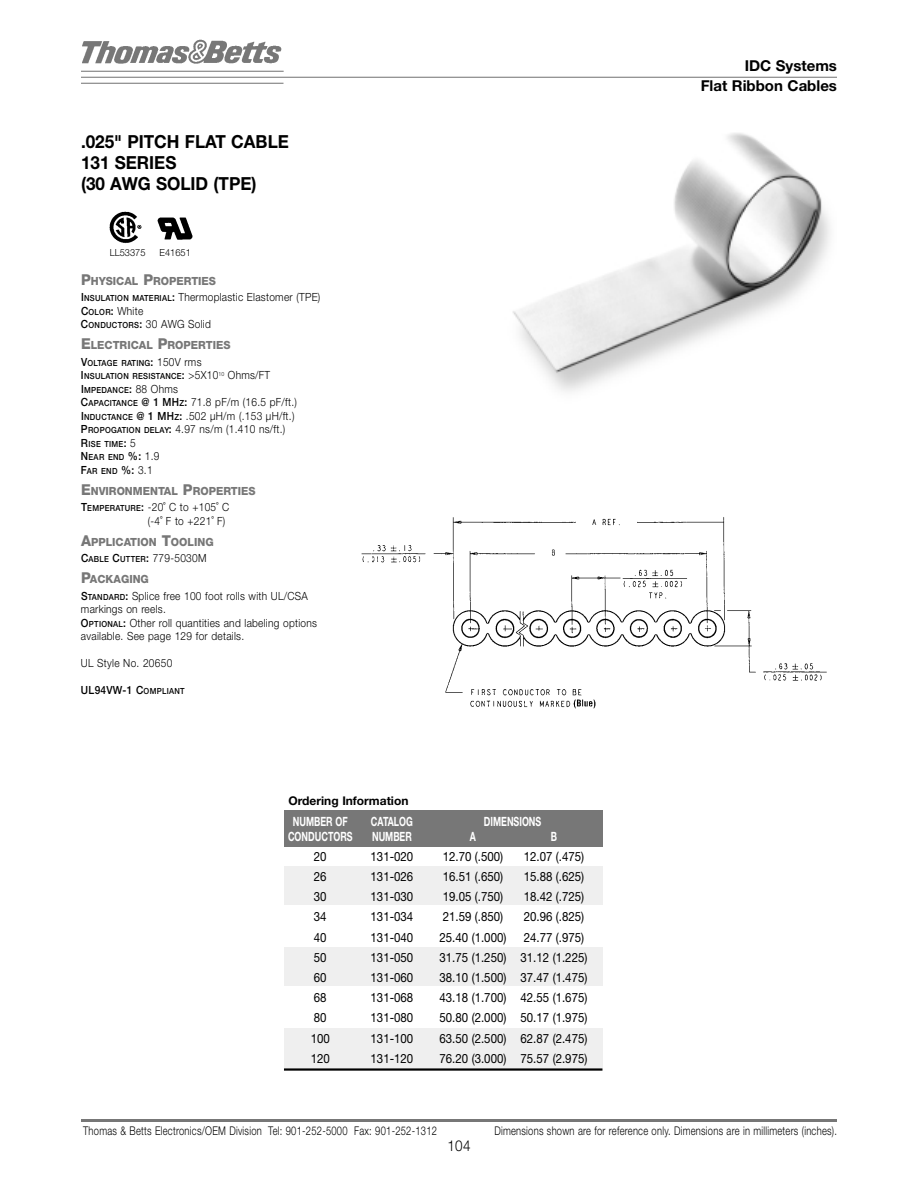
<style>
.page{position:relative;width:918px;height:1188px;background:#fff}
.page>*{position:absolute;margin:0;border:0;box-sizing:border-box;transform-origin:0 0}
.t1{font:700 18px/21px "Helvetica Neue";color:#000;scale:.95 1}
.t2{font:700 15px/19.5px "Helvetica Neue";color:#000;text-align:right}
.t3{font:300 15px "Helvetica Neue";color:#000;scale:.9 1}
.t4{font:12.75px "Helvetica Neue";color:#000;scale:.9 1}
.t5{font:700 12.75px "Helvetica Neue";color:#fff;scale:.7 1}
.t6{font:300 12px "Helvetica Neue";letter-spacing:.03em;color:#000;scale:.78 1}
.t7{font:700 12px "Helvetica Neue";color:#000}
.t8{font:300 11.25px/13.5px "Helvetica Neue";letter-spacing:.03em;color:#000;scale:.9 1}
.t9{font:800 11.25px/16.5px "Helvetica Neue";color:#777;scale:.95 1}
.t10{font:500 11.25px "Helvetica Neue";letter-spacing:.03em;color:#000;scale:.9 1}
.t11{font:300 9.75px "Helvetica Neue";color:#000;scale:.95 1}
.t12{font:500 8.4px/13.5px "Helvetica Neue";letter-spacing:.035em;color:#000;scale:.9 1}
.s1{font-weight:800;font-size:15px;color:#777}
.s2{font-weight:800;color:#777}
.s3{font-weight:500}
.s4{font-weight:500;font-size:8.4px}
.s5{font-size:15px}
.s6{font-size:11.25px}
.s7{font-weight:300;font-size:11.25px}
.s8{font-weight:500;color:#000}
.s9{font-weight:500;font-size:8.4px;color:#000}
.s10{font-weight:300;color:#000}
.s11{font-size:8.4px}
</style>
<div class="page">
<img style="left:82px;top:39px;width:200px;height:25px">
<hr style="left:81px;top:71px;width:203px;height:1px;background:#777">
<hr style="left:81px;top:83px;width:203px;height:1px;background:#777">
<hr style="left:81px;top:77px;width:756px;height:1px;background:#777">
<hr style="left:81px;top:1119px;width:756px;height:3px;background:#777">
<img style="left:109px;top:211px;width:33px;height:33px">
<img style="left:157px;top:217px;width:36px;height:22px">
<img style="left:513px;top:133px;width:317px;height:259px">
<div style="left:284px;top:866px;width:319px;height:38px;background:#efefef"></div>
<div style="left:284px;top:947px;width:319px;height:39px;background:#efefef"></div>
<div style="left:284px;top:810px;width:318px;height:37px;background:#777"></div>
<div style="left:284px;top:1028px;width:318px;height:40px;background:#efefef"></div>
<hr style="left:284px;top:1068px;width:318px;height:3px;background:#000">
<img style="left:361px;top:517px;width:466px;height:192px">
<h1 class="t1" style="left:81px;top:133px;width:220px">.025" PITCH FLAT CABLE<br>131 SERIES<br>(30 AWG SOLID (TPE)</h1>
<p class="t11" style="left:110px;top:249px;width:39px">LL53375</p>
<p class="t11" style="left:160px;top:249px;width:34px">E41651</p>
<p class="t8" style="left:81px;top:274px;width:268px;line-height:16.5px"><span class="s1">P</span><span class="s2">HYSICAL</span> <span class="s1">P</span><span class="s2">ROPERTIES<br></span><span class="s3">I</span><span class="s4">NSULATION MATERIAL</span><span class="s3">:</span> Thermoplastic Elastomer (TPE)</p>
<p class="t8" style="left:81px;top:305px;width:146px"><span class="s3">C</span><span class="s4">OLOR</span><span class="s3">:</span> White<br><span class="s3">C</span><span class="s4">ONDUCTORS</span><span class="s3">:</span> 30 AWG Solid</p>
<p class="t9" style="left:81px;top:338px;width:159px"><span class="s5">E</span>LECTRICAL <span class="s5">P</span>ROPERTIES</p>
<p class="t12" style="left:81px;top:357px;width:212px"><span class="s6">V</span>OLTAGE RATING<span class="s6">:</span> <span class="s7">150V rms<br></span><span class="s6">I</span>NSULATION RESISTANCE<span class="s6">:</span> <span class="s7">&gt;5X10</span><sup>10</sup> <span class="s7">Ohms/FT<br></span><span class="s6">I</span>MPEDANCE<span class="s6">:</span> <span class="s7">88 Ohms</span></p>
<p class="t8" style="left:81px;top:397px;width:241px"><span class="s3">C</span><span class="s4">APACITANCE</span> <span class="s3">@ 1 MH</span><span class="s4">Z</span><span class="s3">:</span> 71.8 pF/m (16.5 pF/ft.)<br><span class="s3">I</span><span class="s4">NDUCTANCE</span> <span class="s3">@ 1 MH</span><span class="s4">Z</span><span class="s3">:</span> .502 µH/m (.153 µH/ft.)<br><span class="s3">P</span><span class="s4">ROPOGATION DELAY</span><span class="s3">:</span> 4.97 ns/m (1.410 ns/ft.)</p>
<p class="t12" style="left:81px;top:438px;width:89px"><span class="s6">R</span>ISE TIME<span class="s6">:</span> <span class="s7">5<br></span><span class="s6">N</span>EAR END <span class="s6">%:</span> <span class="s7">1.9<br></span><span class="s6">F</span>AR END <span class="s6">%:</span> <span class="s7">3.1</span></p>
<p class="t9" style="left:81px;top:484px;width:185px"><span class="s5">E</span>NVIRONMENTAL <span class="s5">P</span>ROPERTIES<br><span class="s8">T</span><span class="s9">EMPERATURE</span><span class="s8">:</span> <span class="s10">-20˚ C to +105˚ C</span></p>
<p class="t9" style="left:81px;top:511px;width:153px;line-height:21px;text-indent:67px"><span class="s10">(-4˚ F to +221˚ F)<br></span><span class="s5">A</span>PPLICATION <span class="s5">T</span>OOLING</p>
<p class="t12" style="left:81px;top:554px;width:141px"><span class="s6">C</span>ABLE <span class="s6">C</span>UTTER<span class="s6">:</span> <span class="s7">779-5030M</span></p>
<p class="t8" style="left:81px;top:572px;width:254px;line-height:16.5px"><span class="s1">P</span><span class="s2">ACKAGING<br></span><span class="s3">S</span><span class="s4">TANDARD</span><span class="s3">:</span> Splice free 100 foot rolls with UL/CSA</p>
<p class="t8" style="left:81px;top:604px;width:264px">markings on reels.<br><span class="s3">O</span><span class="s4">PTIONAL</span><span class="s3">:</span> Other roll quantities and labeling options available. See page 129 for details.</p>
<p class="t8" style="left:81px;top:658px;width:103px">UL Style No. 20650</p>
<p class="t10" style="left:81px;top:686px;width:117px">UL94VW-1 C<span class="s11">OMPLIANT</span></p>
<p class="t7" style="left:288px;top:797px;width:122px">Ordering Information</p>
<p class="t5" style="left:293px;top:817px;width:80px">NUMBER OF</p>
<p class="t5" style="left:371px;top:817px;width:61px">CATALOG</p>
<p class="t5" style="left:484px;top:817px;width:84px">DIMENSIONS</p>
<p class="t5" style="left:288px;top:831px;width:94px">CONDUCTORS</p>
<p class="t5" style="left:372px;top:831px;width:58px">NUMBER</p>
<p class="t5" style="left:470px;top:831px;width:10px">A</p>
<p class="t5" style="left:551px;top:831px;width:10px">B</p>
<p class="t4" style="left:314px;top:852px;width:16px">20</p>
<p class="t4" style="left:371px;top:852px;width:49px">131-020</p>
<p class="t4" style="left:443px;top:852px;width:69px">12.70 (.500)</p>
<p class="t4" style="left:524px;top:852px;width:69px">12.07 (.475)</p>
<p class="t4" style="left:314px;top:872px;width:16px">26</p>
<p class="t4" style="left:371px;top:872px;width:49px">131-026</p>
<p class="t4" style="left:443px;top:872px;width:69px">16.51 (.650)</p>
<p class="t4" style="left:524px;top:872px;width:69px">15.88 (.625)</p>
<p class="t4" style="left:314px;top:892px;width:16px">30</p>
<p class="t4" style="left:371px;top:892px;width:49px">131-030</p>
<p class="t4" style="left:443px;top:892px;width:69px">19.05 (.750)</p>
<p class="t4" style="left:524px;top:892px;width:69px">18.42 (.725)</p>
<p class="t4" style="left:314px;top:912px;width:16px">34</p>
<p class="t4" style="left:371px;top:912px;width:49px">131-034</p>
<p class="t4" style="left:443px;top:912px;width:69px">21.59 (.850)</p>
<p class="t4" style="left:524px;top:912px;width:69px">20.96 (.825)</p>
<p class="t4" style="left:314px;top:932px;width:16px">40</p>
<p class="t4" style="left:371px;top:932px;width:49px">131-040</p>
<p class="t4" style="left:440px;top:932px;width:76px">25.40 (1.000)</p>
<p class="t4" style="left:524px;top:932px;width:69px">24.77 (.975)</p>
<p class="t4" style="left:314px;top:953px;width:16px">50</p>
<p class="t4" style="left:371px;top:953px;width:49px">131-050</p>
<p class="t4" style="left:440px;top:953px;width:166px">31.75 (1.250) 31.12 (1.225)</p>
<p class="t4" style="left:314px;top:973px;width:16px">60</p>
<p class="t4" style="left:371px;top:973px;width:49px">131-060</p>
<p class="t4" style="left:440px;top:973px;width:166px">38.10 (1.500) 37.47 (1.475)</p>
<p class="t4" style="left:314px;top:993px;width:16px">68</p>
<p class="t4" style="left:371px;top:993px;width:49px">131-068</p>
<p class="t4" style="left:440px;top:993px;width:166px">43.18 (1.700) 42.55 (1.675)</p>
<p class="t4" style="left:314px;top:1013px;width:16px">80</p>
<p class="t4" style="left:371px;top:1013px;width:49px">131-080</p>
<p class="t4" style="left:440px;top:1013px;width:166px">50.80 (2.000) 50.17 (1.975)</p>
<p class="t4" style="left:311px;top:1033px;width:23px">100</p>
<p class="t4" style="left:371px;top:1033px;width:49px">131-100</p>
<p class="t4" style="left:440px;top:1033px;width:166px">63.50 (2.500) 62.87 (2.475)</p>
<p class="t4" style="left:311px;top:1054px;width:23px">120</p>
<p class="t4" style="left:371px;top:1054px;width:49px">131-120</p>
<p class="t4" style="left:440px;top:1054px;width:166px">76.20 (3.000) 75.57 (2.975)</p>
<h2 class="t2" style="left:701px;top:57px;width:138px">IDC Systems<br>Flat Ribbon Cables</h2>
<p class="t6" style="left:83px;top:1126px;width:455px">Thomas &amp; Betts Electronics/OEM Division Tel: 901-252-5000 Fax: 901-252-1312</p>
<p class="t6" style="left:494px;top:1126px;width:441px">Dimensions shown are for reference only. Dimensions are in millimeters (inches).</p>
<h2 class="t3" style="left:447px;top:1141px;width:27px">104</h2>
</div>
